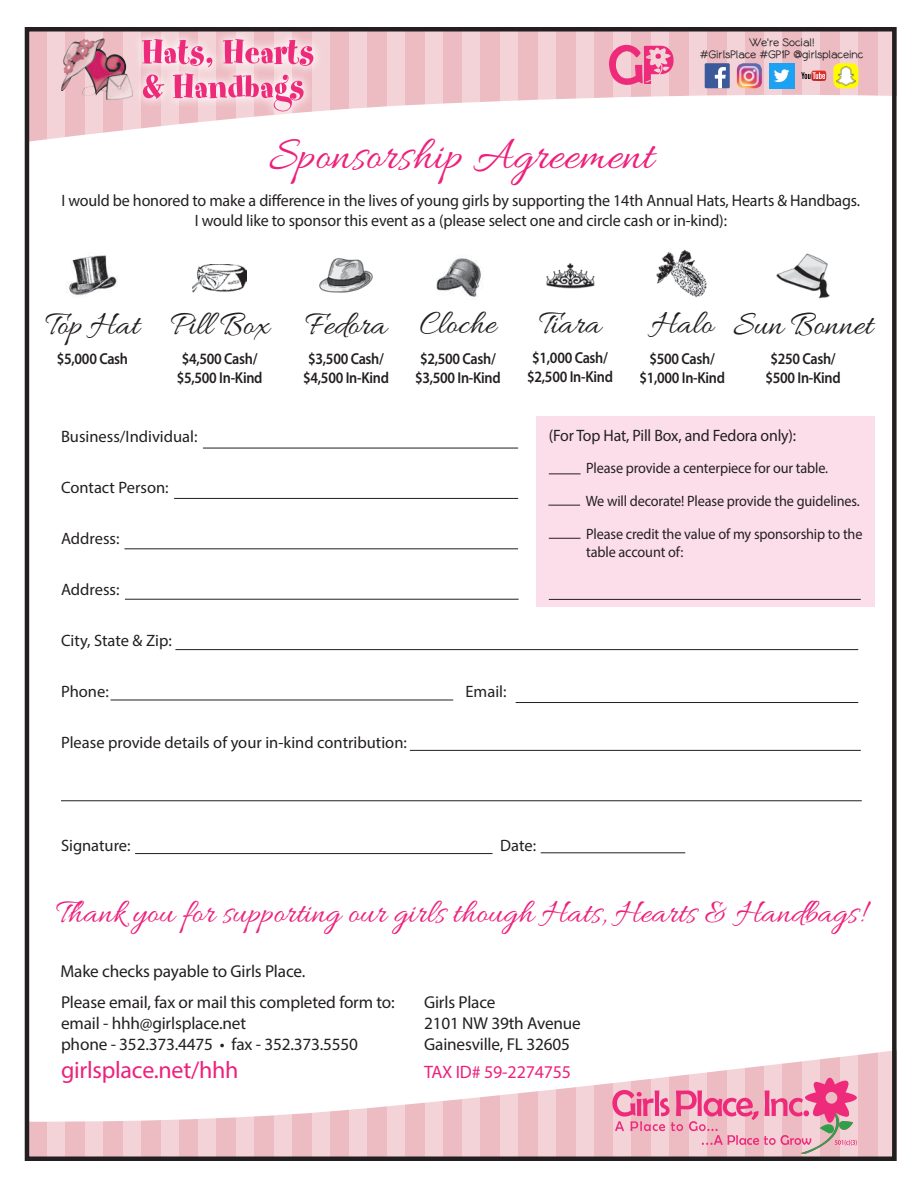
<style>
.page{position:relative;width:918px;height:1188px;background:#fff}
.page>*{position:absolute;margin:0;border:0;box-sizing:border-box;transform-origin:0 0}
.t1{font:48px "Allura";color:#ed217c}
.t2{font:34.5px "Allura";color:#ed217c}
.t3{font:34.5px "Allura";color:#231f20}
.t4{font:24px "Myriad Pro";letter-spacing:-.01em;color:#ed217c}
.t5{font:18px "Myriad Pro";letter-spacing:-.01em;color:#ed217c}
.t6{font:17.25px/20.7px "Myriad Pro";letter-spacing:-.01em;color:#231f20}
.t7{font:16.5px/19.8px "Myriad Pro";letter-spacing:-.01em;color:#231f20;text-align:center}
.t8{font:16.5px "Myriad Pro";letter-spacing:-.01em;color:#231f20;scale:.96 1}
.t9{font:600 15.9px/19px "Myriad Pro";letter-spacing:-.02em;color:#231f20;text-align:center;scale:.9 1}
.t10{font:15px/32.7px "Myriad Pro";letter-spacing:-.01em;color:#231f20;scale:.95 1}
.t11{font:700 10.5px/12.6px "Coamei";letter-spacing:-.01em;color:#231f20;text-align:center}
</style>
<div class="page">
<div style="left:25px;top:27px;width:872px;height:1134px;background:#edbcc3"></div>
<div style="left:878px;top:27px;width:17px;height:1134px;background:#f3d3d7"></div>
<div style="left:840px;top:27px;width:18px;height:1134px;background:#f3d3d7"></div>
<div style="left:802px;top:27px;width:18px;height:1134px;background:#f3d3d7"></div>
<div style="left:764px;top:27px;width:18px;height:1134px;background:#f3d3d7"></div>
<div style="left:727px;top:27px;width:18px;height:1134px;background:#f3d3d7"></div>
<div style="left:689px;top:27px;width:18px;height:1134px;background:#f3d3d7"></div>
<div style="left:576px;top:27px;width:18px;height:1134px;background:#f3d3d7"></div>
<div style="left:538px;top:27px;width:18px;height:1134px;background:#f3d3d7"></div>
<div style="left:500px;top:27px;width:18px;height:1134px;background:#f3d3d7"></div>
<div style="left:463px;top:27px;width:17px;height:1134px;background:#f3d3d7"></div>
<div style="left:425px;top:27px;width:18px;height:1134px;background:#f3d3d7"></div>
<div style="left:387px;top:27px;width:18px;height:1134px;background:#f3d3d7"></div>
<div style="left:349px;top:27px;width:18px;height:1134px;background:#f3d3d7"></div>
<div style="left:312px;top:27px;width:17px;height:1134px;background:#f3d3d7"></div>
<div style="left:274px;top:27px;width:18px;height:1134px;background:#f3d3d7"></div>
<div style="left:236px;top:27px;width:18px;height:1134px;background:#f3d3d7"></div>
<div style="left:198px;top:27px;width:18px;height:1134px;background:#f3d3d7"></div>
<div style="left:161px;top:27px;width:18px;height:1134px;background:#f3d3d7"></div>
<svg style="left:123px;top:32px;width:18px;height:1124px"></svg>
<div style="left:85px;top:27px;width:18px;height:1134px;background:#f3d3d7"></div>
<div style="left:48px;top:27px;width:17px;height:1134px;background:#f3d3d7"></div>
<svg style="left:24px;top:958px;width:868px;height:170px;background:#fdf8f8"></svg>
<div style="left:24px;top:89px;width:868px;height:869px;background:#fff"></div>
<svg style="left:609px;top:45px;width:65px;height:40px"></svg>
<svg style="left:612px;top:1078px;width:245px;height:76px"></svg>
<div style="left:132px;top:29px;width:191px;height:93px;background:#fff;opacity:.75"></div>
<svg style="left:142px;top:39px;width:71px;height:28px"></svg>
<svg style="left:223px;top:39px;width:90px;height:27px"></svg>
<svg style="left:143px;top:74px;width:21px;height:25px"></svg>
<svg style="left:173px;top:73px;width:131px;height:38px"></svg>
<img style="left:61px;top:38px;width:42px;height:53px">
<div style="left:705px;top:63px;width:25px;height:25px;background:#3c5a9a"></div>
<svg style="left:715px;top:67px;width:11px;height:21px"></svg>
<img style="left:737px;top:63px;width:25px;height:25px">
<div style="left:769px;top:63px;width:25px;height:25px;background:#1da1f2"></div>
<svg style="left:774px;top:69px;width:15px;height:13px"></svg>
<svg style="left:801px;top:71px;width:25px;height:10px"></svg>
<img style="left:833px;top:63px;width:25px;height:25px">
<div style="left:536px;top:416px;width:338px;height:191px;background:#fcdeeb"></div>
<img style="left:66px;top:253px;width:53px;height:45px">
<img style="left:193px;top:265px;width:54px;height:27px">
<img style="left:315px;top:246px;width:62px;height:54px">
<img style="left:426px;top:255px;width:64px;height:45px">
<img style="left:543px;top:261px;width:54px;height:28px">
<img style="left:653px;top:246px;width:58px;height:55px">
<img style="left:776px;top:252px;width:54px;height:47px">
<hr style="left:203px;top:448px;width:315px;height:1px;background:#231f20">
<hr style="left:174px;top:498px;width:344px;height:1px;background:#231f20">
<hr style="left:124px;top:548px;width:394px;height:1px;background:#231f20">
<hr style="left:175px;top:649px;width:683px;height:1px;background:#231f20">
<hr style="left:125px;top:599px;width:394px;height:1px;background:#231f20">
<hr style="left:111px;top:700px;width:342px;height:1px;background:#231f20">
<hr style="left:516px;top:702px;width:342px;height:1px;background:#231f20">
<hr style="left:549px;top:474px;width:32px;height:1px;background:#231f20">
<hr style="left:548px;top:505px;width:32px;height:1px;background:#231f20">
<hr style="left:549px;top:538px;width:32px;height:1px;background:#231f20">
<hr style="left:549px;top:599px;width:312px;height:1px;background:#231f20">
<hr style="left:135px;top:853px;width:358px;height:1px;background:#231f20">
<hr style="left:541px;top:852px;width:144px;height:1px;background:#231f20">
<hr style="left:410px;top:750px;width:451px;height:1px;background:#231f20">
<hr style="left:61px;top:800px;width:801px;height:1px;background:#231f20">
<div style="left:25px;top:27px;width:872px;height:1134px;border:4px solid #231f20"></div>
<h1 class="t1" style="left:269px;top:129px;width:386px">Sponsorship Agreement</h1>
<p class="t11" style="left:700px;top:36px;width:165px">We’re Social!<br>#GirlsPlace #GP1P @girlsplaceinc</p>
<p class="t7" style="left:62px;top:190px;width:800px">I would be honored to make a difference in the lives of young girls by supporting the 14th Annual Hats, Hearts &amp; Handbags.<br>I would like to sponsor this event as a (please select one and circle cash or in-kind):</p>
<h2 class="t3" style="left:46px;top:305px;width:95px">Top Hat</h2>
<p class="t9" style="left:57px;top:349px;width:81px">$5,000 Cash</p>
<h2 class="t3" style="left:170px;top:305px;width:101px">Pill Box</h2>
<p class="t9" style="left:177px;top:349px;width:97px">$4,500 Cash/ $5,500 In-Kind</p>
<h2 class="t3" style="left:306px;top:305px;width:83px">Fedora</h2>
<p class="t9" style="left:303px;top:349px;width:97px">$3,500 Cash/ $4,500 In-Kind</p>
<h2 class="t3" style="left:420px;top:304px;width:78px">Cloche</h2>
<p class="t9" style="left:415px;top:348px;width:97px">$2,500 Cash/ $3,500 In-Kind</p>
<p class="t7" style="left:61px;top:426px;width:138px">Business/Individual:</p>
<p class="t7" style="left:61px;top:477px;width:109px">Contact Person:</p>
<p class="t7" style="left:61px;top:528px;width:60px">Address:</p>
<p class="t7" style="left:61px;top:579px;width:60px">Address:</p>
<p class="t7" style="left:61px;top:630px;width:112px">City, State &amp; Zip:</p>
<p class="t7" style="left:61px;top:681px;width:49px">Phone:</p>
<p class="t7" style="left:466px;top:681px;width:43px">Email:</p>
<p class="t7" style="left:61px;top:732px;width:347px">Please provide details of your in-kind contribution:</p>
<h2 class="t3" style="left:539px;top:304px;width:63px">Tiara</h2>
<p class="t9" style="left:527px;top:348px;width:97px">$1,000 Cash/ $2,500 In-Kind</p>
<h2 class="t3" style="left:651px;top:305px;width:64px">Halo</h2>
<p class="t9" style="left:639px;top:349px;width:97px">$500 Cash/ $1,000 In-Kind</p>
<h2 class="t3" style="left:733px;top:305px;width:141px">Sun Bonnet</h2>
<p class="t9" style="left:765px;top:349px;width:85px">$250 Cash/ $500 In-Kind</p>
<p class="t8" style="left:549px;top:425px;width:259px">(For Top Hat, Pill Box, and Fedora only):</p>
<p class="t10" style="left:586px;top:452px;width:293px">Please provide a centerpiece for our table.<br>We will decorate! Please provide the guidelines.<br>Please credit the value of my sponsorship to the</p>
<p class="t10" style="left:586px;top:535px;width:104px">table account of:</p>
<p class="t7" style="left:61px;top:835px;width:71px">Signature:</p>
<p class="t7" style="left:500px;top:835px;width:37px">Date:</p>
<h2 class="t2" style="left:56px;top:894px;width:809px">Thank you for supporting our girls though Hats, Hearts &amp; Handbags!</h2>
<p class="t6" style="left:60px;top:960px;width:246px">Make checks payable to Girls Place.</p>
<p class="t6" style="left:61px;top:992px;width:335px">Please email, fax or mail this completed form to: email - hhh@girlsplace.net<br>phone - 352.373.4475 • fax - 352.373.5550</p>
<h3 class="t4" style="left:61px;top:1056px;width:179px">girlsplace.net/hhh</h3>
<p class="t6" style="left:424px;top:992px;width:158px">Girls Place<br>2101 NW 39th Avenue<br>Gainesville, FL 32605</p>
<p class="t5" style="left:424px;top:1061px;width:149px">TAX ID# 59-2274755</p>
</div>
